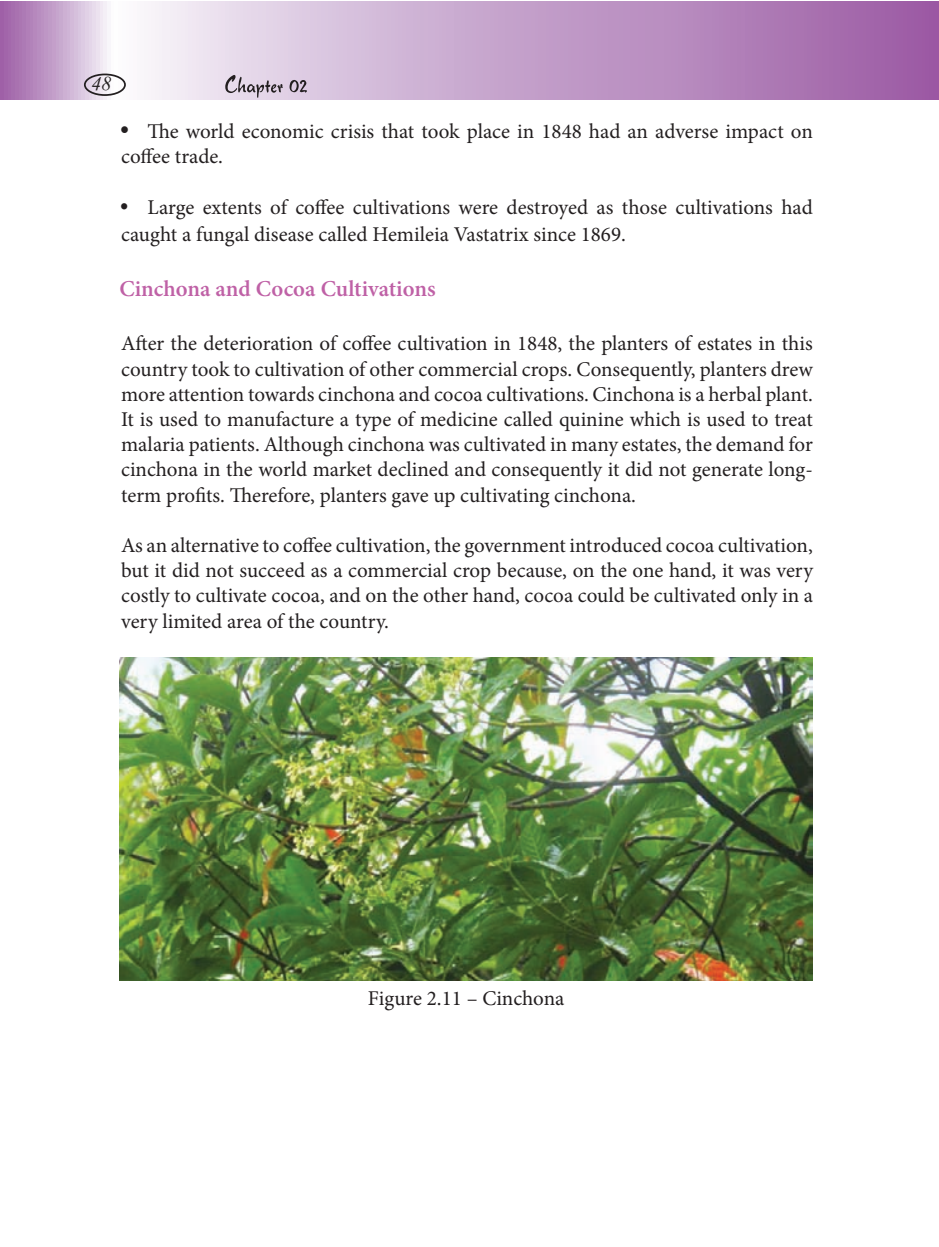
<style>
.page{position:relative;width:939px;height:1247px;background:#fff}
.page>*{position:absolute;margin:0;border:0;box-sizing:border-box;transform-origin:0 0}
.t1{font:24.5px "Vijaya";color:#231f20}
.t2{font:600 22.75px "Minion Pro";color:#bf61a6}
.t3{font:21px/25.2px "Minion Pro";color:#231f20}
</style>
<div class="page">
<svg style="left:0;top:1px;width:938px;height:98px;background:#c6a3cc"></svg>
<hr style="left:938px;top:1px;width:1px;height:98px;background:#9b57a3">
<svg style="left:225px;top:75px;width:82px;height:23px;background:#beb1c1"></svg>
<div style="left:84px;top:74px;width:42px;height:22px;border:2px solid #231f20;border-radius:50%"></div>
<img style="left:119px;top:657px;width:693px;height:323px">
<p class="t1" style="left:91px;top:64px;width:21px">48</p>
<p class="t3" style="left:119px;top:119px;width:694px">• The world economic crisis that took place in 1848 had an adverse impact on coffee trade.</p>
<p class="t3" style="left:119px;top:193px;width:694px;line-height:27.3px">• Large extents of coffee cultivations were destroyed as those cultivations had caught a fungal disease called Hemileia Vastatrix since 1869.</p>
<p class="t2" style="left:119px;top:273px;width:317px">Cinchona and Cocoa Cultivations</p>
<p class="t3" style="left:121px;top:331px;width:693px;text-align:justify">After the deterioration of coffee cultivation in 1848, the planters of estates in this country took to cultivation of other commercial crops. Consequently, planters drew more attention towards cinchona and cocoa cultivations. Cinchona is a herbal plant.<br>It is used to manufacture a type of medicine called quinine which is used to treat malaria patients. Although cinchona was cultivated in many estates, the demand for cinchona in the world market declined and consequently it did not generate long&shy;term profits. Therefore, planters gave up cultivating cinchona.</p>
<p class="t3" style="left:121px;top:533px;width:693px;text-align:justify">As an alternative to coffee cultivation, the government introduced cocoa cultivation, but it did not succeed as a commercial crop because, on the one hand, it was very costly to cultivate cocoa, and on the other hand, cocoa could be cultivated only in a very limited area of the country.</p>
<p class="t3" style="left:368px;top:986px;width:198px">Figure 2.11 – Cinchona</p>
</div>
